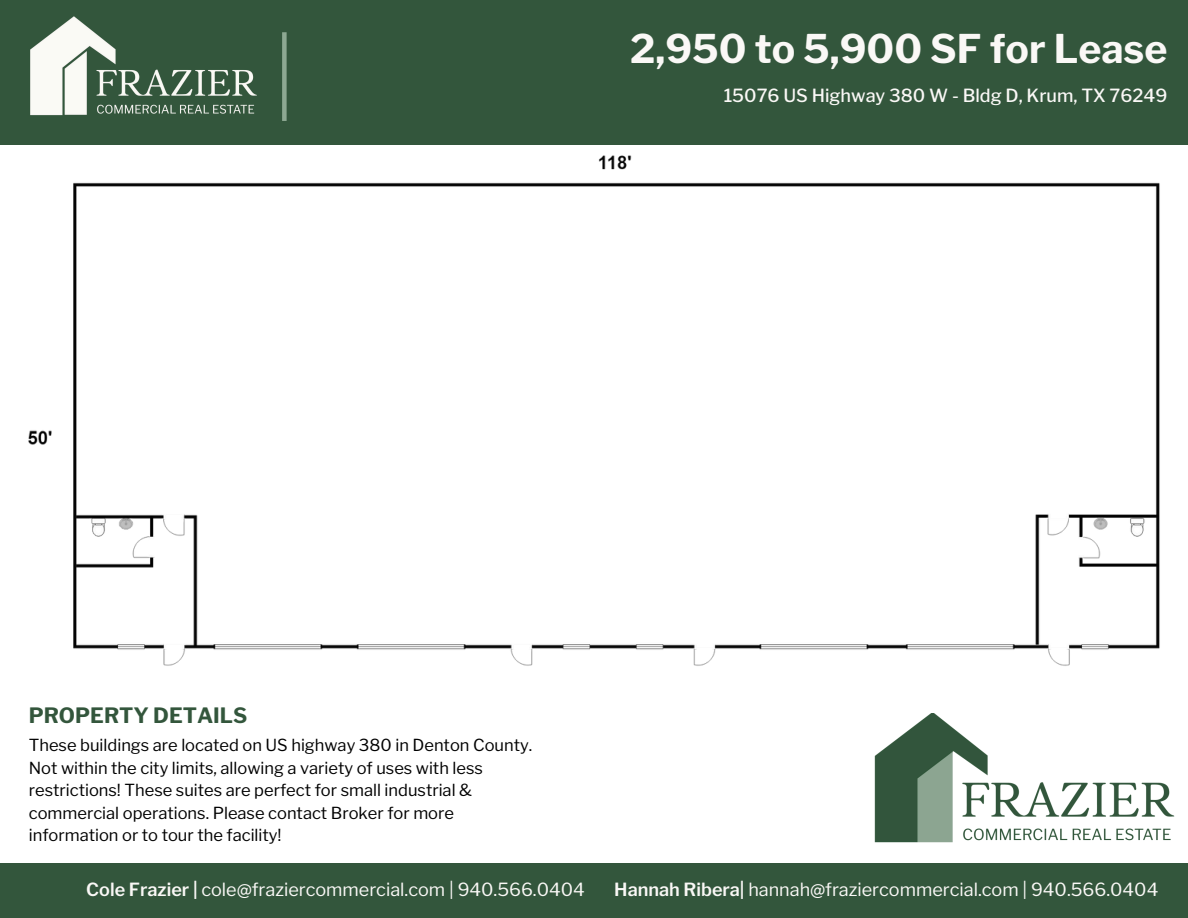
<style>
.page{position:relative;width:1188px;height:918px;background:#fff}
.page>*{position:absolute;margin:0;border:0;box-sizing:border-box;transform-origin:0 0}
.t1{font:700 39.3px "Libre Franklin";color:#faf8f6}
.t2{font:700 21px "Libre Franklin";color:#33563c}
.t3{font:18px "Libre Franklin";color:#faf8f6}
.t4{font:500 18px "Libre Franklin";color:#faf8f6}
.t5{font:16.5px/22.5px "Libre Franklin";color:#000}
.s1{font-weight:600}
</style>
<div class="page">
<img style="left:28px;top:155px;width:1132px;height:511px">
<div style="left:0;top:0;width:1188px;height:145px;background:#33563c"></div>
<img style="left:30px;top:16px;width:227px;height:100px">
<div style="left:282px;top:32px;width:5px;height:89px;background:#8da892"></div>
<div style="left:0;top:863px;width:1188px;height:55px;background:#33563c"></div>
<img style="left:874px;top:714px;width:301px;height:129px">
<p class="t1" style="left:630px;top:25px;width:539px">2,950 to 5,900 SF for Lease</p>
<p class="t4" style="left:724px;top:84px;width:445px">15076 US Highway 380 W - Bldg D, Krum, TX 76249</p>
<h2 class="t2" style="left:29px;top:703px;width:220px">PROPERTY DETAILS</h2>
<p class="t5" style="left:29px;top:734px;width:505px">These buildings are located on US highway 380 in Denton County.<br>Not within the city limits, allowing a variety of uses with less restrictions! These suites are perfect for small industrial &amp; commercial operations. Please contact Broker for more information or to tour the facility!</p>
<p class="t3" style="left:86px;top:879px;width:500px"><span class="s1">Cole Frazier |</span> cole@fraziercommercial.com | 940.566.0404</p>
<p class="t3" style="left:614px;top:879px;width:546px"><span class="s1">Hannah Ribera|</span> hannah@fraziercommercial.com | 940.566.0404</p>
</div>
